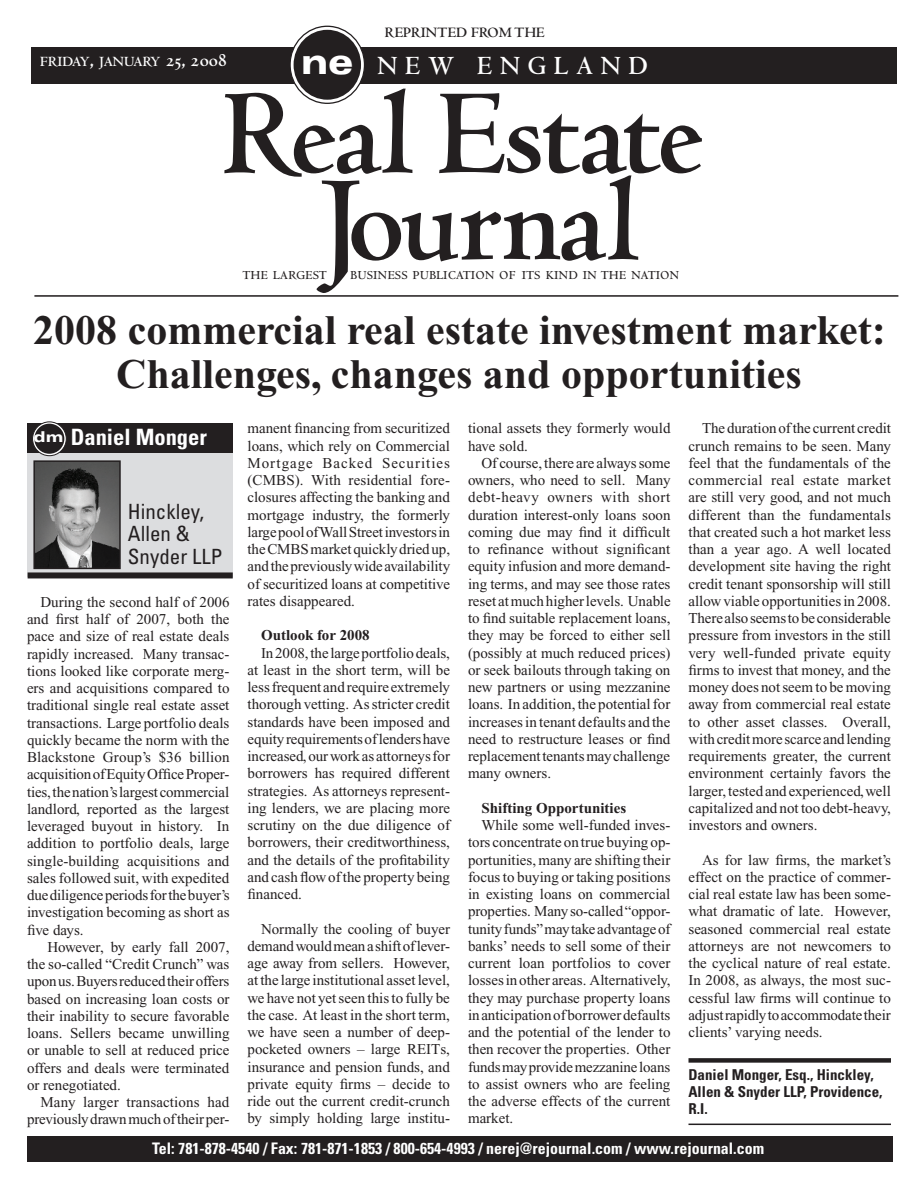
<style>
.page{position:relative;width:918px;height:1188px;background:#fff}
.page>*{position:absolute;margin:0;border:0;box-sizing:border-box;transform-origin:0 0}
.t1{font:700 42px/43.5px "Times New Roman";color:#231f20;text-align:center}
.t2{font:900 expanded 35.55px "Univers";color:#fff}
.t3{font:700 27.3px "Centaur";letter-spacing:.3em;color:#fff}
.t4{font:700 condensed 22.5px "Univers";color:#fff}
.t5{font:condensed 21px/22.5px "Univers";color:#231f20}
.t6{font:19.95px "Centaur MT SC";color:#231f20}
.t7{font:700 condensed 15.9px "Univers";color:#fff}
.t8{font:15px/17.2px "Times New Roman";color:#231f20;text-align:justify}
.t9{font:700 condensed 15px/17.2px "Univers";color:#231f20}
.t10{font:700 15px "Times New Roman";color:#231f20}
.t11{font:700 15px "Centaur";color:#231f20}
.t12{font:14.7px "Centaur MT Bold Os F";color:#fff}
.s1{font-size:21px}
.s2{font-weight:900;font-stretch:expanded;font-size:15px}
</style>
<div class="page">
<div style="left:27px;top:1136px;width:866px;height:26px;background:#231f20"></div>
<div style="left:28px;top:427px;width:205px;height:150px;background:#dcdddf"></div>
<div style="left:27px;top:424px;width:205px;height:29px;background:#231f20"></div>
<div style="left:28px;top:572px;width:205px;height:6px;background:#231f20"></div>
<svg style="left:33px;top:422px;width:33px;height:34px"></svg>
<div style="left:32px;top:422px;width:35px;height:34px;border:1px solid #231f20;border-radius:50%"></div>
<div style="left:34px;top:424px;width:30px;height:30px;background:#231f20;border-radius:50%"></div>
<div style="left:688px;top:1058px;width:203px;height:5px;background:#231f20"></div>
<hr style="left:688px;top:1124px;width:203px;height:1px;background:#231f20">
<img style="left:35px;top:462px;width:84px;height:105px">
<div style="left:33px;top:460px;width:88px;height:109px;border:1px solid #231f20"></div>
<div style="left:31px;top:47px;width:866px;height:37px;background:#231f20"></div>
<svg style="left:290px;top:26px;width:74px;height:77px"></svg>
<div style="left:294px;top:30px;width:67px;height:70px;background:#231f20;border-radius:50%"></div>
<svg style="left:224px;top:89px;width:478px;height:204px"></svg>
<hr style="left:34px;top:295px;width:864px;height:2px;background:#231f20">
<p class="t12" style="left:40px;top:54px;width:188px">FRIDAY<span class="s1">,</span> JANUARY <span class="s1">25, 2008</span></p>
<h2 class="t2" style="left:301px;top:40px;width:54px">ne</h2>
<p class="t11" style="left:385px;top:24px;width:161px">REPRINTED FROM THE</p>
<h3 class="t3" style="left:378px;top:51px;width:272px">NEW ENGLAND</h3>
<h3 class="t6" style="left:242px;top:262px;width:438px">the largest business publication of its kind in the nation</h3>
<h1 class="t1" style="left:33px;top:309px;width:854px">2008 commercial real estate investment market:<br>Challenges, changes and opportunities</h1>
<h3 class="t4" style="left:34px;top:424px;width:175px"><span class="s2">dm</span> Daniel Monger</h3>
<h3 class="t5" style="left:128px;top:499px;width:96px">Hinckley,<br>Allen &amp;<br>Snyder LLP</h3>
<p class="t8" style="left:27px;top:593px;width:204px;text-indent:14px">During the second half of 2006 and first half of 2007, both the pace and size of real estate deals rapidly increased. Many transac&shy;tions looked like corporate merg&shy;ers and acquisitions compared to traditional single real estate asset transactions. Large portfolio deals quickly became the norm with the Blackstone Group’s $36 billion acquisition of Equity Office Proper&shy;ties, the nation’s largest commercial landlord, reported as the largest leveraged buyout in history. In addition to portfolio deals, large single-building acquisitions and sales followed suit, with expedited due diligence periods for the buyer’s investigation becoming as short as five days.</p>
<p class="t8" style="left:27px;top:938px;width:204px;text-indent:20px">However, by early fall 2007, the so-called “Credit Crunch” was upon us. Buyers reduced their offers based on increasing loan costs or their inability to secure favorable loans. Sellers became unwilling or unable to sell at reduced price offers and deals were terminated or renegotiated.</p>
<p class="t8" style="left:27px;top:1094px;width:204px;text-align:right">Many larger transactions had previously drawn much of their per-</p>
<p class="t8" style="left:248px;top:420px;width:204px">manent financing from securitized loans, which rely on Commercial Mortgage Backed Securities (CMBS). With residential fore&shy;closures affecting the banking and mortgage industry, the formerly large pool of Wall Street investors in the CMBS market quickly dried up, and the previously wide availability of securitized loans at competitive rates disappeared.</p>
<p class="t10" style="left:261px;top:627px;width:110px">Outlook for 2008</p>
<p class="t8" style="left:248px;top:644px;width:204px;text-indent:14px">In 2008, the large portfolio deals, at least in the short term, will be less frequent and require extremely thorough vetting. As stricter credit standards have been imposed and equity requirements of lenders have increased, our work as attorneys for borrowers has required different strategies. As attorneys represent&shy;ing lenders, we are placing more scrutiny on the due diligence of borrowers, their creditworthiness, and the details of the profitability and cash flow of the property being financed.</p>
<p class="t8" style="left:248px;top:920px;width:204px;text-indent:14px">Normally the cooling of buyer demand would mean a shift of lever&shy;age away from sellers. However, at the large institutional asset level, we have not yet seen this to fully be the case. At least in the short term, we have seen a number of deep&shy;pocketed owners – large REITs, insurance and pension funds, and private equity firms – decide to ride out the current credit-crunch by simply holding large institu-</p>
<p class="t8" style="left:468px;top:420px;width:204px">tional assets they formerly would have sold.</p>
<p class="t8" style="left:468px;top:454px;width:204px;text-indent:14px">Of course, there are always some owners, who need to sell. Many debt-heavy owners with short duration interest-only loans soon coming due may find it difficult to refinance without significant equity infusion and more demand&shy;ing terms, and may see those rates reset at much higher levels. Unable to find suitable replacement loans, they may be forced to either sell (possibly at much reduced prices) or seek bailouts through taking on new partners or using mezzanine loans. In addition, the potential for increases in tenant defaults and the need to restructure leases or find replacement tenants may challenge many owners.</p>
<p class="t10" style="left:482px;top:799px;width:146px">Shifting Opportunities</p>
<p class="t8" style="left:468px;top:816px;width:204px;text-indent:14px">While some well-funded inves&shy;tors concentrate on true buying op&shy;portunities, many are shifting their focus to buying or taking positions in existing loans on commercial properties. Many so-called “oppor&shy;tunity funds” may take advantage of banks’ needs to sell some of their current loan portfolios to cover losses in other areas. Alternatively, they may purchase property loans in anticipation of borrower defaults and the potential of the lender to then recover the properties. Other funds may provide mezzanine loans to assist owners who are feeling the adverse effects of the current market.</p>
<p class="t8" style="left:688px;top:420px;width:204px;text-indent:14px">The duration of the current credit crunch remains to be seen. Many feel that the fundamentals of the commercial real estate market are still very good, and not much different than the fundamentals that created such a hot market less than a year ago. A well located development site having the right credit tenant sponsorship will still allow viable opportunities in 2008.<br>There also seems to be considerable pressure from investors in the still very well-funded private equity firms to invest that money, and the money does not seem to be moving away from commercial real estate to other asset classes. Overall, with credit more scarce and lending requirements greater, the current environment certainly favors the larger, tested and experienced, well capitalized and not too debt-heavy, investors and owners.</p>
<p class="t8" style="left:688px;top:851px;width:204px;text-indent:14px">As for law firms, the market’s effect on the practice of commer&shy;cial real estate law has been some&shy;what dramatic of late. However, seasoned commercial real estate attorneys are not newcomers to the cyclical nature of real estate.<br>In 2008, as always, the most suc&shy;cessful law firms will continue to adjust rapidly to accommodate their clients’ varying needs.</p>
<p class="t9" style="left:688px;top:1066px;width:196px">Daniel Monger, Esq., Hinckley,<br>Allen &amp; Snyder LLP, Providence,<br>R.I.</p>
<p class="t7" style="left:152px;top:1138px;width:614px">Tel: 781-878-4540 / Fax: 781-871-1853 / 800-654-4993 / nerej@rejournal.com / www.rejournal.com</p>
</div>
